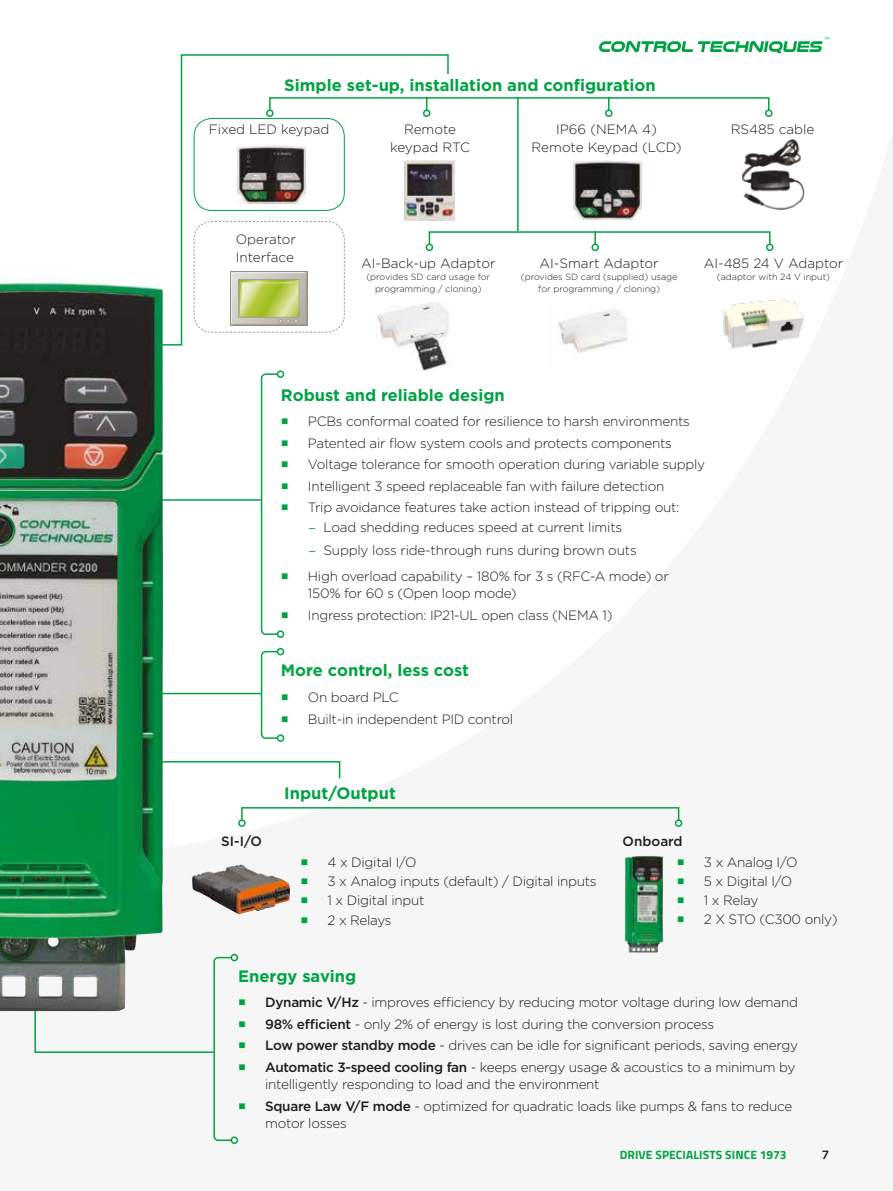
<style>
.page{position:relative;width:893px;height:1191px;background:#fff}
.page>*{position:absolute;margin:0;border:0;box-sizing:border-box;transform-origin:0 0}
.t1{font:700 16.5px "Gotham";color:#00a343}
.t2{font:300 13.5px/17.2px "Gotham";letter-spacing:-.02em;color:#1d1d1b}
.t3{font:300 13.5px/18px "Gotham";color:#1d1d1b}
.t4{font:13.5px "Myanmar Text";color:#00a343}
.t5{font:500 13.5px "Gotham";color:#1d1d1b}
.t6{font:700 12px "Titillium Web";letter-spacing:.01em;color:#00a343}
.t7{font:500 12px "Gotham";color:#1d1d1b}
.t8{font:300 9px/12px "Gotham";color:#1d1d1b;text-align:center}
.s1{font-family:"DTL Argo T Light";font-weight:400;color:#00a343}
.s2{font-weight:500}
</style>
<div class="page">
<img style="left:625px;top:856px;width:38px;height:97px">
<img style="left:191px;top:864px;width:99px;height:50px">
<img style="left:574px;top:161px;width:67px;height:58px">
<img style="left:397px;top:346px;width:50px;height:24px">
<img style="left:558px;top:309px;width:70px;height:44px">
<img style="left:723px;top:299px;width:81px;height:50px">
<img style="left:449px;top:161px;width:6px;height:59px">
<div style="left:269px;top:97px;width:500px;height:14px;border:2px solid #00a343"></div>
<div style="left:765px;top:109px;width:7px;height:8px;border:2px solid #00a343;border-radius:50%"></div>
<div style="left:429px;top:231px;width:341px;height:14px;border:2px solid #00a343"></div>
<div style="left:766px;top:244px;width:7px;height:7px;border:2px solid #00a343;border-radius:50%"></div>
<div style="left:241px;top:807px;width:438px;height:14px;border:2px solid #00a343"></div>
<div style="left:675px;top:819px;width:7px;height:8px;border:2px solid #00a343;border-radius:50%"></div>
<div style="left:238px;top:819px;width:8px;height:8px;border:2px solid #00a343;border-radius:50%"></div>
<svg style="left:608px;top:97px;width:1px;height:12px"></svg>
<div style="left:605px;top:109px;width:7px;height:8px;border:2px solid #00a343;border-radius:50%"></div>
<svg style="left:594px;top:231px;width:2px;height:13px"></svg>
<div style="left:591px;top:244px;width:8px;height:7px;border:2px solid #00a343;border-radius:50%"></div>
<div style="left:277px;top:370px;width:7px;height:8px;border:2px solid #00a343;border-radius:50%"></div>
<div style="left:277px;top:630px;width:7px;height:8px;border:2px solid #00a343;border-radius:50%"></div>
<div style="left:277px;top:648px;width:7px;height:7px;border:2px solid #00a343;border-radius:50%"></div>
<div style="left:231px;top:953px;width:7px;height:8px;border:2px solid #00a343;border-radius:50%"></div>
<div style="left:231px;top:1136px;width:7px;height:8px;border:2px solid #00a343;border-radius:50%"></div>
<svg style="left:163px;top:54px;width:286px;height:292px"></svg>
<svg style="left:163px;top:373px;width:116px;height:262px"></svg>
<svg style="left:163px;top:650px;width:178px;height:165px"></svg>
<div style="left:0;top:954px;width:233px;height:187px;background:#f6f6f6"></div>
<img style="left:0;top:278px;width:163px;height:733px">
<hr style="left:517px;top:97px;width:2px;height:134px;background:#00a343">
<svg style="left:599px;top:37px;width:230px;height:16px"></svg>
<img style="left:741px;top:139px;width:63px;height:71px">
<p class="t1" style="left:284px;top:76px;width:373px">Simple set-up, installation and configuration</p>
<p class="t3" style="left:209px;top:120px;width:122px">Fixed LED keypad</p>
<p class="t3" style="left:731px;top:120px;width:85px">RS485 cable</p>
<p class="t3" style="left:532px;top:120px;width:152px;text-align:center">IP66 (NEMA 4)<br>Remote Keypad (LCD)</p>
<p class="t2" style="left:390px;top:120px;width:81px;line-height:18px;text-align:center">Remote keypad RTC</p>
<p class="t3" style="left:236px;top:230px;width:62px">Operator<br>Interface</p>
<p class="t3" style="left:361px;top:253px;width:136px">AI-Back-up Adaptor</p>
<p class="t8" style="left:366px;top:270px;width:125px">(provides SD card usage for programming / cloning)</p>
<p class="t3" style="left:540px;top:253px;width:121px">AI-Smart Adaptor</p>
<p class="t8" style="left:521px;top:270px;width:158px">(provides SD card (supplied) usage for programming / cloning)</p>
<p class="t3" style="left:704px;top:253px;width:141px">AI-485 24 V Adaptor</p>
<p class="t8" style="left:717px;top:270px;width:115px">(adaptor with 24 V input)</p>
<p class="t1" style="left:281px;top:385px;width:225px">Robust and reliable design</p>
<p class="t4" style="left:281px;top:414px;width:10px">◼</p>
<p class="t2" style="left:308px;top:412px;width:383px">PCBs conformal coated for resilience to harsh environments</p>
<p class="t4" style="left:281px;top:435px;width:10px">◼</p>
<p class="t2" style="left:308px;top:434px;width:365px">Patented air flow system cools and protects components</p>
<p class="t4" style="left:281px;top:457px;width:10px">◼</p>
<p class="t2" style="left:308px;top:455px;width:399px">Voltage tolerance for smooth operation during variable supply</p>
<p class="t4" style="left:281px;top:478px;width:10px">◼</p>
<p class="t2" style="left:308px;top:477px;width:358px">Intelligent 3 speed replaceable fan with failure detection</p>
<p class="t4" style="left:281px;top:500px;width:10px">◼</p>
<p class="t2" style="left:308px;top:498px;width:373px">Trip avoidance features take action instead of tripping out:</p>
<p class="t2" style="left:308px;top:518px;width:315px"><span class="s1">–</span> Load shedding reduces speed at current limits</p>
<p class="t2" style="left:308px;top:541px;width:330px"><span class="s1">–</span> Supply loss ride-through runs during brown outs</p>
<p class="t4" style="left:281px;top:568px;width:10px">◼</p>
<p class="t2" style="left:308px;top:567px;width:362px">High overload capability – 180% for 3 s (RFC-A mode) or<br>150% for 60 s (Open loop mode)</p>
<p class="t4" style="left:281px;top:607px;width:10px">◼</p>
<p class="t2" style="left:308px;top:606px;width:306px">Ingress protection: IP21-UL open class (NEMA 1)</p>
<p class="t1" style="left:281px;top:661px;width:190px">More control, less cost</p>
<p class="t4" style="left:281px;top:689px;width:10px">◼</p>
<p class="t2" style="left:308px;top:688px;width:92px">On board PLC</p>
<p class="t4" style="left:281px;top:711px;width:10px">◼</p>
<p class="t2" style="left:308px;top:710px;width:207px">Built-in independent PID control</p>
<p class="t1" style="left:284px;top:784px;width:113px">Input/Output</p>
<p class="t5" style="left:221px;top:832px;width:42px">SI-I/O</p>
<p class="t5" style="left:623px;top:832px;width:62px">Onboard</p>
<p class="t4" style="left:677px;top:854px;width:10px">◼</p>
<p class="t2" style="left:704px;top:853px;width:95px">3 x Analog I/O</p>
<p class="t4" style="left:677px;top:873px;width:10px">◼</p>
<p class="t2" style="left:704px;top:872px;width:90px">5 x Digital I/O</p>
<p class="t4" style="left:677px;top:892px;width:10px">◼</p>
<p class="t2" style="left:704px;top:891px;width:56px">1 x Relay</p>
<p class="t4" style="left:677px;top:912px;width:10px">◼</p>
<p class="t2" style="left:704px;top:910px;width:135px">2 X STO (C300 only)</p>
<p class="t4" style="left:301px;top:854px;width:10px">◼</p>
<p class="t2" style="left:328px;top:853px;width:91px">4 x Digital I/O</p>
<p class="t4" style="left:301px;top:873px;width:10px">◼</p>
<p class="t2" style="left:328px;top:872px;width:271px">3 x Analog inputs (default) / Digital inputs</p>
<p class="t4" style="left:301px;top:892px;width:10px">◼</p>
<p class="t2" style="left:328px;top:891px;width:98px">1 x Digital input</p>
<p class="t4" style="left:301px;top:912px;width:10px">◼</p>
<p class="t2" style="left:328px;top:910px;width:66px">2 x Relays</p>
<p class="t1" style="left:238px;top:966px;width:120px">Energy saving</p>
<p class="t4" style="left:238px;top:994px;width:10px">◼</p>
<p class="t2" style="left:265px;top:993px;width:534px"><span class="s2">Dynamic V/Hz</span> - improves efficiency by reducing motor voltage during low demand</p>
<p class="t4" style="left:238px;top:1016px;width:10px">◼</p>
<p class="t2" style="left:265px;top:1015px;width:451px"><span class="s2">98% efficient</span> - only 2% of energy is lost during the conversion process</p>
<p class="t4" style="left:238px;top:1037px;width:10px">◼</p>
<p class="t2" style="left:265px;top:1036px;width:534px"><span class="s2">Low power standby mode</span> - drives can be idle for significant periods, saving energy</p>
<p class="t4" style="left:238px;top:1059px;width:10px">◼</p>
<p class="t2" style="left:265px;top:1058px;width:532px"><span class="s2">Automatic 3-speed cooling fan</span> - keeps energy usage &amp; acoustics to a minimum by intelligently responding to load and the environment</p>
<p class="t4" style="left:238px;top:1098px;width:10px">◼</p>
<p class="t2" style="left:265px;top:1097px;width:529px"><span class="s2">Square Law V/F mode</span> - optimized for quadratic loads like pumps &amp; fans to reduce motor losses</p>
<p class="t6" style="left:620px;top:1145px;width:168px">DRIVE SPECIALISTS SINCE 1973</p>
<p class="t7" style="left:822px;top:1147px;width:9px">7</p>
</div>
